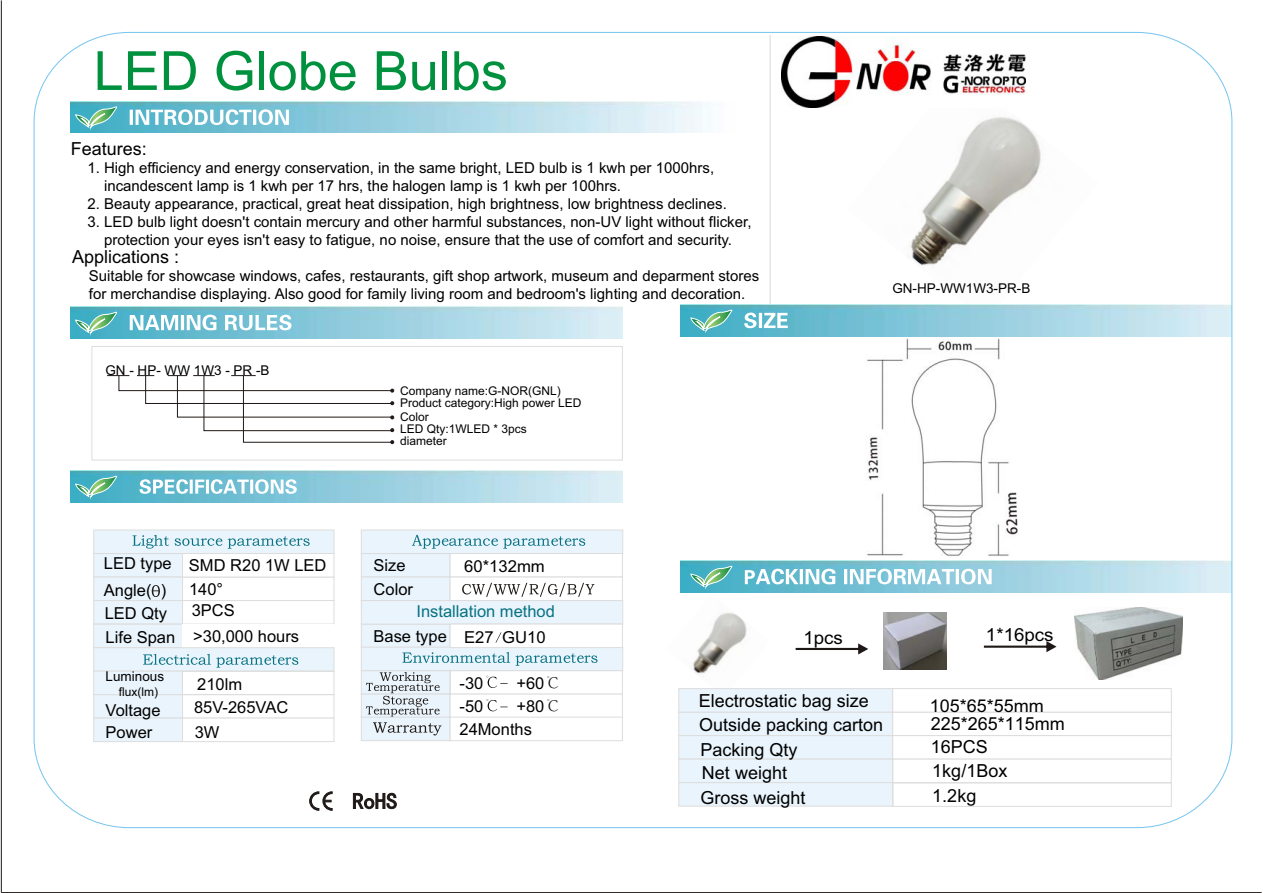
<style>
.page{position:relative;width:1263px;height:893px;background:#fff}
.page>*{position:absolute;margin:0;border:0;box-sizing:border-box;transform-origin:0 0}
.t1{font:54px "Arial";color:#00913f}
.t2{font:18px/24.2px "Arial";color:#000}
.t3{font:18px "Arial";color:#000;scale:1.04 1}
.t4{font:17.7px "Arial";color:#000}
.t5{font:16.5px/24.6px "Arial";color:#000}
.t6{font:16.5px "Arial";color:#077282}
.t7{font:15px/18px "Arial";color:#000}
.t8{font:13.5px "Arial";color:#000}
.t9{font:12px/12px "Arial";color:#000}
.s1{font-family:"Adobe Song Std Light GBK EUC H"}
</style>
<div class="page">
<img style="left:692px;top:612px;width:55px;height:62px">
<img style="left:847px;top:77px;width:252px;height:228px">
<hr style="left:1px;top:0;width:1px;height:893px;background:#1e1916">
<hr style="left:1px;top:892px;width:1261px;height:1px;background:#1e1916">
<img style="left:71px;top:101px;width:640px;height:32px">
<svg style="left:130px;top:109px;width:159px;height:16px"></svg>
<svg style="left:75px;top:106px;width:42px;height:24px"></svg>
<div style="left:92px;top:346px;width:530px;height:114px;border:1px solid #ddd"></div>
<img style="left:71px;top:307px;width:551px;height:31px">
<svg style="left:75px;top:312px;width:42px;height:23px"></svg>
<svg style="left:130px;top:315px;width:162px;height:15px"></svg>
<img style="left:680px;top:305px;width:550px;height:31px">
<svg style="left:691px;top:310px;width:41px;height:23px"></svg>
<svg style="left:744px;top:313px;width:44px;height:15px"></svg>
<img style="left:680px;top:561px;width:550px;height:31px">
<img style="left:71px;top:471px;width:551px;height:31px">
<svg style="left:75px;top:476px;width:42px;height:23px"></svg>
<svg style="left:139px;top:479px;width:158px;height:15px"></svg>
<div style="left:94px;top:553px;width:88px;height:24px;background:#eaf4fc"></div>
<div style="left:94px;top:553px;width:89px;height:24px;border:1px solid #ddd"></div>
<div style="left:94px;top:577px;width:88px;height:24px;background:#eaf4fc"></div>
<div style="left:94px;top:577px;width:89px;height:24px;border:1px solid #ddd"></div>
<div style="left:94px;top:600px;width:88px;height:24px;background:#eaf4fc"></div>
<div style="left:94px;top:600px;width:89px;height:24px;border:1px solid #ddd"></div>
<div style="left:94px;top:695px;width:88px;height:23px;background:#eaf4fc"></div>
<div style="left:94px;top:694px;width:89px;height:24px;border:1px solid #ddd"></div>
<div style="left:94px;top:718px;width:88px;height:24px;background:#eaf4fc"></div>
<div style="left:94px;top:718px;width:89px;height:24px;border:1px solid #ddd"></div>
<div style="left:182px;top:577px;width:152px;height:24px;border:1px solid #ddd"></div>
<div style="left:182px;top:600px;width:152px;height:24px;border:1px solid #ddd"></div>
<div style="left:182px;top:694px;width:152px;height:24px;border:1px solid #ddd"></div>
<div style="left:182px;top:718px;width:152px;height:24px;border:1px solid #ddd"></div>
<div style="left:182px;top:553px;width:152px;height:24px;border:1px solid #ddd"></div>
<svg style="left:93px;top:530px;width:241px;height:24px;background:#d7e8f0"></svg>
<svg style="left:152px;top:585px;width:8px;height:12px"></svg>
<div style="left:361px;top:553px;width:89px;height:24px;background:#eaf4fc"></div>
<div style="left:361px;top:553px;width:89px;height:24px;border:1px solid #ddd"></div>
<div style="left:361px;top:577px;width:89px;height:24px;background:#eaf4fc"></div>
<div style="left:361px;top:577px;width:89px;height:24px;border:1px solid #ddd"></div>
<div style="left:450px;top:553px;width:173px;height:24px;border:1px solid #ddd"></div>
<div style="left:450px;top:577px;width:173px;height:24px;border:1px solid #ddd"></div>
<svg style="left:361px;top:530px;width:262px;height:24px;background:#d8e8f0"></svg>
<svg style="left:309px;top:791px;width:24px;height:20px"></svg>
<svg style="left:353px;top:793px;width:44px;height:16px"></svg>
<svg style="left:691px;top:566px;width:41px;height:23px"></svg>
<svg style="left:745px;top:569px;width:247px;height:15px"></svg>
<div style="left:361px;top:717px;width:89px;height:24px;background:#eaf4fc"></div>
<div style="left:361px;top:717px;width:89px;height:24px;border:1px solid #ddd"></div>
<div style="left:450px;top:717px;width:173px;height:24px;border:1px solid #ddd"></div>
<div style="left:94px;top:624px;width:88px;height:24px;background:#eaf4fc"></div>
<div style="left:93px;top:624px;width:90px;height:24px;border:1px solid #ddd"></div>
<div style="left:182px;top:624px;width:152px;height:24px;background:#fff"></div>
<svg style="left:93px;top:647px;width:241px;height:48px"></svg>
<svg style="left:984px;top:641px;width:72px;height:11px"></svg>
<svg style="left:796px;top:643px;width:72px;height:11px"></svg>
<img style="left:1075px;top:607px;width:108px;height:73px">
<hr style="left:769px;top:35px;width:2px;height:269px;background:#e6e6e6">
<svg style="left:107px;top:375px;width:287px;height:69px"></svg>
<svg style="left:361px;top:583px;width:262px;height:152px"></svg>
<img style="left:883px;top:613px;width:63px;height:56px">
<svg style="left:678px;top:688px;width:494px;height:119px"></svg>
<img style="left:782px;top:37px;width:243px;height:70px">
<img style="left:867px;top:338px;width:150px;height:218px">
<h1 class="t1" style="left:94px;top:51px;width:416px">LED Globe Bulbs</h1>
<p class="t2" style="left:71px;top:138px;width:78px">Features:</p>
<p class="t7" style="left:104px;top:160px;width:611px;text-indent:-17px">1. High efficiency and energy conservation, in the same bright, LED bulb is 1 kwh per 1000hrs, incandescent lamp is 1 kwh per 17 hrs, the halogen lamp is 1 kwh per 100hrs.</p>
<p class="t7" style="left:87px;top:196px;width:641px">2. Beauty appearance, practical, great heat dissipation, high brightness, low brightness declines.</p>
<p class="t7" style="left:87px;top:214px;width:666px;text-align:center">3. LED bulb light doesn't contain mercury and other harmful substances, non-UV light without flicker, protection your eyes isn't easy to fatigue, no noise, ensure that the use of comfort and security.</p>
<p class="t2" style="left:72px;top:247px;width:109px">Applications :</p>
<p class="t7" style="left:89px;top:268px;width:672px">Suitable for showcase windows, cafes, restaurants, gift shop artwork, museum and deparment stores for merchandise displaying. Also good for family living room and bedroom's lighting and decoration.</p>
<p class="t8" style="left:105px;top:365px;width:166px">GN - HP- WW 1W3 - PR -B</p>
<p class="t9" style="left:400px;top:386px;width:183px">Company name:G-NOR(GNL)<br>Product category:High power LED</p>
<p class="t9" style="left:400px;top:412px;width:128px">Color<br>LED Qty:1WLED * 3pcs diameter</p>
<p class="t8" style="left:892px;top:283px;width:139px">GN-HP-WW1W3-PR-B</p>
<p class="t5" style="left:104px;top:555px;width:224px">LED type SMD R20 1W LED<br>Angle( )</p>
<p class="t5" style="left:189px;top:578px;width:36px">140°</p>
<p class="t5" style="left:106px;top:599px;width:195px;line-height:25.3px;text-indent:86px">3PCS<br>Life Span &gt;30,000 hours</p>
<p class="t8" style="left:106px;top:672px;width:60px">Luminous</p>
<p class="t9" style="left:119px;top:687px;width:41px">flux(lm)</p>
<p class="t5" style="left:105px;top:602px;width:64px">LED Qty</p>
<p class="t5" style="left:197px;top:674px;width:46px">210lm</p>
<p class="t5" style="left:106px;top:699px;width:57px">Voltage</p>
<p class="t5" style="left:194px;top:697px;width:96px">85V-265VAC</p>
<p class="t5" style="left:106px;top:722px;width:48px">Power</p>
<p class="t5" style="left:195px;top:722px;width:26px">3W</p>
<p class="t5" style="left:373px;top:555px;width:41px;line-height:23.9px">Size<br>Color</p>
<p class="t5" style="left:373px;top:625px;width:75px">Base type</p>
<p class="t5" style="left:464px;top:556px;width:82px">60*132mm</p>
<p class="t6" style="left:416px;top:605px;width:140px">Installation method</p>
<p class="t5" style="left:464px;top:627px;width:83px">E27 GU10</p>
<p class="t5" style="left:460px;top:672px;width:25px">-30</p>
<p class="t5" style="left:516px;top:672px;width:46px">+60<span class="s1">℃</span></p>
<p class="t5" style="left:460px;top:695px;width:25px">-50</p>
<p class="t5" style="left:516px;top:695px;width:46px">+80<span class="s1">℃</span></p>
<p class="t5" style="left:460px;top:719px;width:74px">24Months</p>
<p class="t3" style="left:803px;top:631px;width:40px">1pcs</p>
<p class="t3" style="left:986px;top:628px;width:67px">1*16pcs</p>
<p class="t2" style="left:699px;top:690px;width:186px">Electrostatic bag size<br>Outside packing carton<br>Packing Qty<br>Net weight<br>Gross weight</p>
<p class="t4" style="left:930px;top:699px;width:116px">105*65*55mm</p>
<p class="t2" style="left:931px;top:736px;width:59px">16PCS</p>
<p class="t2" style="left:932px;top:786px;width:46px">1.2kg</p>
<p class="t2" style="left:931px;top:714px;width:136px">225*265*115mm</p>
<p class="t2" style="left:932px;top:760px;width:77px">1kg/1Box</p>
</div>
